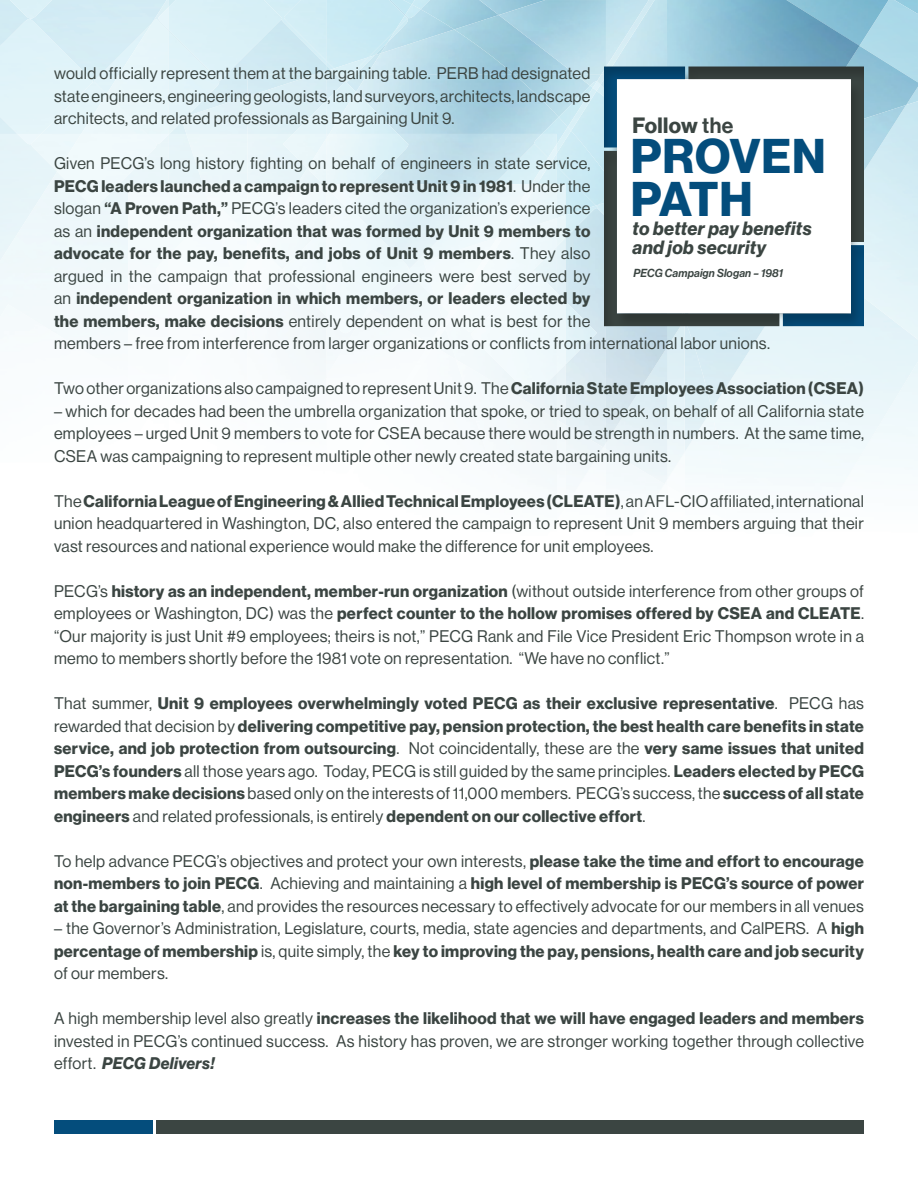
<style>
.page{position:relative;width:918px;height:1188px;background:#fff}
.page>*{position:absolute;margin:0;border:0;box-sizing:border-box;transform-origin:0 0}
.t1{font:47.7px "N Haas Grotesk DS Pro 75 Bd";letter-spacing:.02em;color:#044d7c}
.t2{font:21.75px "N Haas Grotesk DS Pro 75 Bd";letter-spacing:.02em;color:#3b4542}
.t3{font:18.75px/19.5px "N Haas Grotesk DS Pro 76 Bd It";letter-spacing:.02em;color:#3b4542}
.t4{font:16.5px/22.5px "N Haas Grotesk DS Pro 55 Rg";letter-spacing:.02em;color:#3b4542;text-align:justify}
.t5{font:16.5px/22.5px "N Haas Grotesk DS Pro 75 Bd";letter-spacing:.02em;color:#3b4542;text-align:justify}
.t6{font:11.4px "N Haas Grotesk DS Pro 66 Md It";letter-spacing:.01em;color:#3b4542}
.s1{font-family:"N Haas Grotesk DS Pro 75 Bd"}
.s2{font-family:"N Haas Grotesk DS Pro 55 Rg"}
.s3{font-family:"N Haas Grotesk DS Pro 76 Bd It"}
.s4{font-family:"N Haas Grotesk DS Pro 65 Md"}
</style>
<div class="page">
<img style="left:712px;top:327px;width:98px;height:83px">
<img style="left:889px;top:0;width:29px;height:46px">
<img style="left:860px;top:46px;width:58px;height:93px">
<img style="left:865px;top:105px;width:41px;height:151px">
<img style="left:860px;top:0;width:29px;height:46px">
<img style="left:667px;top:0;width:193px;height:65px">
<img style="left:545px;top:0;width:110px;height:75px">
<img style="left:454px;top:15px;width:122px;height:60px">
<img style="left:479px;top:0;width:66px;height:15px">
<img style="left:576px;top:75px;width:14px;height:11px">
<div style="left:685px;top:410px;width:41px;height:86px;background:#f4fafc"></div>
<img style="left:685px;top:327px;width:27px;height:125px">
<img style="left:151px;top:0;width:18px;height:19px">
<div style="left:606px;top:449px;width:58px;height:75px;background:#f4fafc"></div>
<img style="left:667px;top:327px;width:18px;height:20px">
<img style="left:606px;top:327px;width:61px;height:116px">
<img style="left:219px;top:71px;width:107px;height:63px">
<div style="left:186px;top:134px;width:111px;height:50px;background:#eaf6f9"></div>
<img style="left:409px;top:9px;width:45px;height:20px">
<img style="left:375px;top:29px;width:139px;height:46px">
<img style="left:565px;top:238px;width:41px;height:223px">
<img style="left:326px;top:75px;width:30px;height:6px">
<img style="left:565px;top:425px;width:38px;height:62px">
<img style="left:356px;top:75px;width:203px;height:59px">
<img style="left:248px;top:75px;width:78px;height:59px">
<img style="left:297px;top:168px;width:10px;height:16px">
<div style="left:326px;top:309px;width:103px;height:52px;background:#f4fafb"></div>
<img style="left:436px;top:313px;width:7px;height:9px">
<img style="left:429px;top:322px;width:16px;height:24px">
<img style="left:329px;top:344px;width:105px;height:33px">
<img style="left:443px;top:313px;width:10px;height:15px">
<img style="left:368px;top:68px;width:7px;height:7px">
<img style="left:405px;top:18px;width:4px;height:24px">
<img style="left:282px;top:0;width:44px;height:65px">
<img style="left:336px;top:75px;width:19px;height:6px">
<img style="left:10px;top:0;width:42px;height:19px">
<img style="left:157px;top:7px;width:12px;height:12px">
<img style="left:169px;top:0;width:113px;height:81px">
<img style="left:94px;top:24px;width:13px;height:58px">
<img style="left:107px;top:19px;width:62px;height:115px">
<div style="left:169px;top:31px;width:50px;height:103px;background:#e1f3f9"></div>
<svg style="left:181px;top:116px;width:7px;height:5px"></svg>
<img style="left:0;top:19px;width:93px;height:115px">
<img style="left:326px;top:0;width:79px;height:68px">
<img style="left:334px;top:57px;width:34px;height:18px">
<img style="left:395px;top:16px;width:12px;height:14px">
<div style="left:284px;top:0;width:42px;height:61px;background:#d2edf5"></div>
<svg style="left:326px;top:61px;width:25px;height:18px"></svg>
<img style="left:326px;top:81px;width:30px;height:53px">
<img style="left:329px;top:92px;width:69px;height:42px">
<img style="left:326px;top:134px;width:82px;height:50px">
<img style="left:293px;top:101px;width:33px;height:33px">
<img style="left:283px;top:134px;width:43px;height:34px">
<img style="left:307px;top:139px;width:19px;height:45px">
<div style="left:41px;top:82px;width:66px;height:52px;background:#e3f4f9"></div>
<div style="left:81px;top:94px;width:66px;height:40px;background:#ebf7fa"></div>
<div style="left:57px;top:134px;width:100px;height:73px;background:#f0f9fc"></div>
<img style="left:559px;top:86px;width:31px;height:31px">
<img style="left:568px;top:88px;width:22px;height:43px">
<img style="left:557px;top:131px;width:44px;height:67px">
<svg style="left:596px;top:198px;width:5px;height:8px"></svg>
<img style="left:542px;top:117px;width:26px;height:17px">
<img style="left:534px;top:134px;width:23px;height:10px">
<img style="left:557px;top:127px;width:14px;height:26px">
<img style="left:548px;top:144px;width:9px;height:17px">
<img style="left:412px;top:0;width:18px;height:9px">
<img style="left:391px;top:0;width:21px;height:15px">
<img style="left:405px;top:4px;width:16px;height:14px">
<img style="left:326px;top:206px;width:83px;height:127px">
<img style="left:360px;top:307px;width:12px;height:14px">
<div style="left:282px;top:226px;width:44px;height:90px;background:#f3fafc"></div>
<img style="left:156px;top:255px;width:13px;height:30px">
<div style="left:169px;top:212px;width:43px;height:43px;background:#f5fbfc"></div>
<img style="left:212px;top:207px;width:35px;height:43px">
<img style="left:557px;top:166px;width:39px;height:40px">
<img style="left:565px;top:206px;width:36px;height:32px">
<img style="left:494px;top:144px;width:54px;height:40px">
<img style="left:531px;top:158px;width:21px;height:26px">
<img style="left:557px;top:184px;width:8px;height:31px">
<div style="left:453px;top:218px;width:104px;height:114px;background:#eef8fb"></div>
<img style="left:409px;top:184px;width:122px;height:116px">
<img style="left:424px;top:237px;width:25px;height:76px">
<div style="left:497px;top:184px;width:40px;height:54px;background:#eef8fb"></div>
<div style="left:449px;top:235px;width:56px;height:81px;background:#f4fbfc"></div>
<img style="left:565px;top:301px;width:32px;height:63px">
<img style="left:557px;top:293px;width:8px;height:80px">
<div style="left:471px;top:271px;width:86px;height:125px;background:#f1f9fc"></div>
<svg style="left:590px;top:66px;width:11px;height:82px"></svg>
<div style="left:601px;top:65px;width:264px;height:262px;background:#231f20;opacity:.25"></div>
<div style="left:156px;top:1120px;width:708px;height:14px;background:#3b4542"></div>
<div style="left:54px;top:1120px;width:99px;height:14px;background:#044d7c"></div>
<p class="t4" style="left:54px;top:62px;width:538px">would officially represent them at the bargaining table. PERB had designated state engineers, engineering geologists, land surveyors, architects, landscape architects, and related professionals as Bargaining Unit 9.</p>
<p class="t4" style="left:54px;top:152px;width:718px;text-align:left">Given PECG’s long history fighting on behalf of engineers in state service,<br><span class="s1">PECG leaders launched a campaign to represent Unit 9 in 1981</span>. Under the<br>slogan <span class="s1">“A Proven Path,”</span> PECG’s leaders cited the organization’s experience<br>as an <span class="s1">independent organization that was formed by Unit 9 members to<br>advocate for the pay, benefits, and jobs of Unit 9 members</span>. They also<br>argued in the campaign that professional engineers were best served by<br>an <span class="s1">independent organization in which members, or leaders elected by<br>the members, make decisions</span> entirely dependent on what is best for the<br>members – free from interference from larger organizations or conflicts from international labor unions.</p>
<p class="t4" style="left:54px;top:377px;width:812px">Two other organizations also campaigned to represent Unit 9. The <span class="s1">California State Employees Association (CSEA)</span></p>
<p class="t4" style="left:54px;top:400px;width:812px">– which for decades had been the umbrella organization that spoke, or tried to speak, on behalf of all California state employees – urged Unit 9 members to vote for CSEA because there would be strength in numbers. At the same time, CSEA was campaigning to represent multiple other newly created state bargaining units.</p>
<p class="t4" style="left:54px;top:490px;width:811px">The <span class="s1">California League of Engineering &amp; Allied Technical Employees (CLEATE)</span>, an AFL-CIO affiliated, international union headquartered in Washington, DC, also entered the campaign to represent Unit 9 members arguing that their vast resources and national experience would make the difference for unit employees.</p>
<p class="t4" style="left:54px;top:580px;width:812px">PECG’s <span class="s1">history as an independent, member-run organization</span> (without outside interference from other groups of employees or Washington, DC) was the <span class="s1">perfect counter to the hollow promises offered by CSEA and CLEATE</span>. “Our majority is just Unit #9 employees; theirs is not,” PECG Rank and File Vice President Eric Thompson wrote in a memo to members shortly before the 1981 vote on representation. “We have no conflict.”</p>
<p class="t5" style="left:54px;top:692px;width:812px"><span class="s2">That summer,</span> Unit 9 employees overwhelmingly voted PECG as their exclusive representative<span class="s2">. PECG has rewarded that decision by</span> delivering competitive pay, pension protection, the best health care benefits in state service, and job protection from outsourcing<span class="s2">. Not coincidentally, these are the</span> very same issues that united PECG’s founders <span class="s2">all those years ago. Today, PECG is still guided by the same principles.</span> Leaders elected by PECG members make decisions <span class="s2">based only on the interests of 11,000 members. PECG’s success, the</span> success of all state engineers <span class="s2">and related professionals, is entirely</span> dependent on our collective effort<span class="s2">.</span></p>
<p class="t4" style="left:54px;top:850px;width:811px">To help advance PECG’s objectives and protect your own interests, <span class="s1">please take the time and effort to encourage non-members to join PECG</span>. Achieving and maintaining a <span class="s1">high level of membership is PECG’s source of power at the bargaining table</span>, and provides the resources necessary to effectively advocate for our members in all venues</p>
<p class="t4" style="left:54px;top:917px;width:812px">– the Governor’s Administration, Legislature, courts, media, state agencies and departments, and CalPERS. A <span class="s1">high percentage of membership</span> is, quite simply, the <span class="s1">key to improving the pay, pensions, health care and job security </span>of our members.</p>
<p class="t4" style="left:54px;top:1007px;width:812px">A high membership level also greatly <span class="s1">increases the likelihood that we will have engaged leaders and members </span>invested in PECG’s continued success. As history has proven, we are stronger working together through collective effort. <span class="s3">PECG Delivers!</span></p>
<p class="t2" style="left:632px;top:112px;width:102px">Follow <span class="s4">the</span></p>
<p class="t1" style="left:631px;top:129px;width:196px">PROVEN</p>
<p class="t1" style="left:631px;top:172px;width:123px">PATH</p>
<p class="t3" style="left:633px;top:219px;width:181px">to better pay benefits and job security</p>
<p class="t6" style="left:633px;top:266px;width:151px">PECG Campaign Slogan – 1981</p>
</div>
